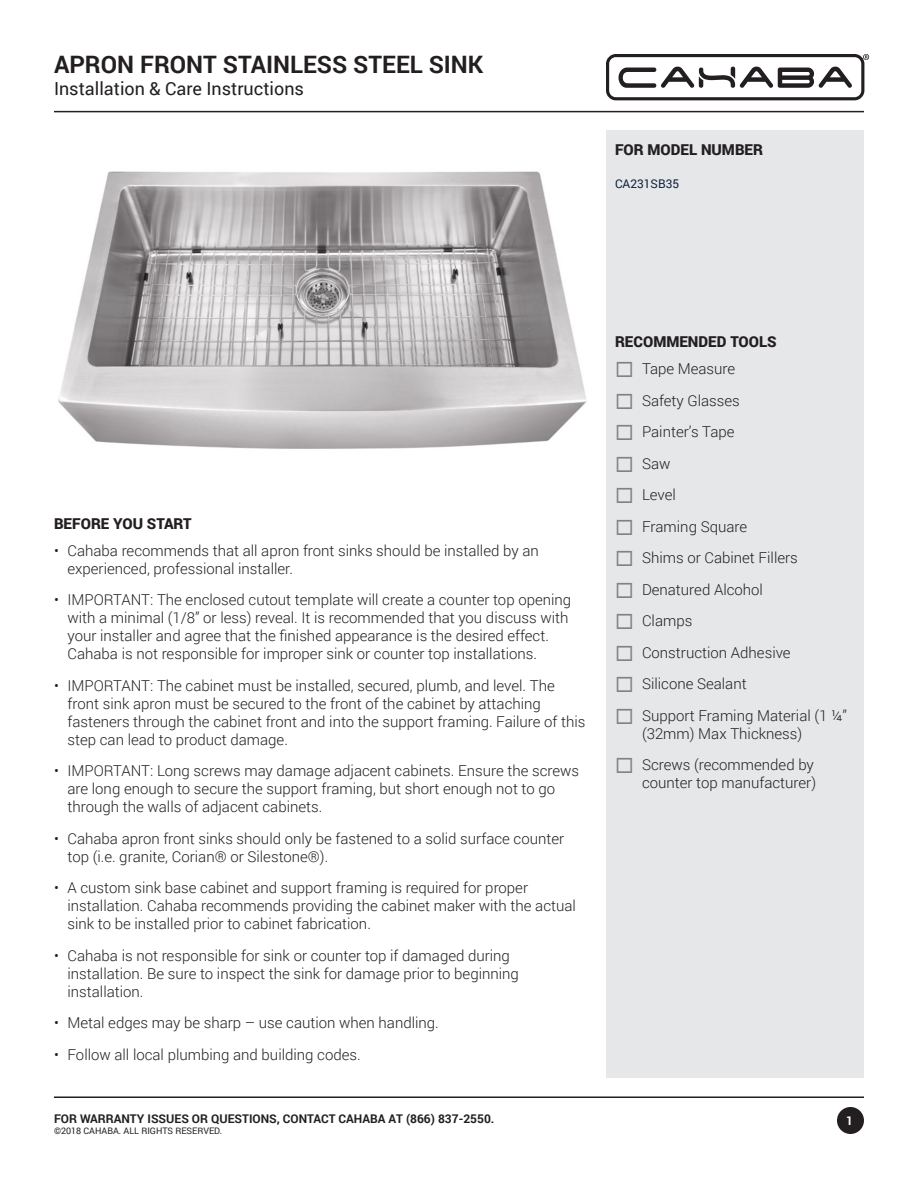
<style>
.page{position:relative;width:918px;height:1188px;background:#fff}
.page>*{position:absolute;margin:0;border:0;box-sizing:border-box;transform-origin:0 0}
.Product_Category{font:700 24px "Roboto";color:#231f20}
.Document_Description{font:18px "Roboto";color:#231f20}
.t1{font:300 15px/18px "Roboto";color:#231f20}
.Section_Header_-_Int{font:900 15px "Roboto";color:#231f20}
.Model_Number_Caption{font:700 12px "Roboto";color:#231f20}
.TABLE_COPY_-_Product{font:12px "Roboto";color:#0e223d}
.t2{font:700 12px "Roboto";color:#fff}
.Model_Number_Caption-2{font:9px "Roboto";color:#231f20}
</style>
<div class="page">
<div style="left:606px;top:130px;width:258px;height:948px;background:#e6e7e9"></div>
<svg style="left:606px;top:54px;width:263px;height:46px"></svg>
<hr style="left:54px;top:111px;width:810px;height:1px;background:#231f20">
<hr style="left:54px;top:1096px;width:810px;height:2px;background:#231f20">
<div style="left:837px;top:1107px;width:27px;height:27px;background:#231f20;border-radius:50%"></div>
<img style="left:58px;top:171px;width:529px;height:278px">
<p class="Product_Category" style="left:54px;top:48px;width:431px">APRON FRONT STAINLESS STEEL SINK</p>
<p class="Document_Description" style="left:54px;top:76px;width:252px">Installation &amp; Care Instructions</p>
<p class="Section_Header_-_Int" style="left:615px;top:139px;width:150px">FOR MODEL NUMBER</p>
<p class="TABLE_COPY_-_Product" style="left:615px;top:175px;width:66px">CA231SB35</p>
<p class="Section_Header_-_Int" style="left:54px;top:513px;width:139px">BEFORE YOU START</p>
<p class="t1" style="left:68px;top:541px;width:473px;text-indent:-14px">• Cahaba recommends that all apron front sinks should be installed by an experienced, professional installer.</p>
<p class="t1" style="left:68px;top:590px;width:505px;text-indent:-14px">• IMPORTANT: The enclosed cutout template will create a counter top opening with a minimal (1/8” or less) reveal. It is recommended that you discuss with your installer and agree that the finished appearance is the desired effect.<br>Cahaba is not responsible for improper sink or counter top installations.</p>
<p class="t1" style="left:68px;top:676px;width:520px;text-indent:-14px">• IMPORTANT: The cabinet must be installed, secured, plumb, and level. The front sink apron must be secured to the front of the cabinet by attaching fasteners through the cabinet front and into the support framing. Failure of this step can lead to product damage.</p>
<p class="t1" style="left:68px;top:761px;width:513px;text-indent:-14px">• IMPORTANT: Long screws may damage adjacent cabinets. Ensure the screws are long enough to secure the support framing, but short enough not to go through the walls of adjacent cabinets.</p>
<p class="t1" style="left:68px;top:829px;width:498px;text-indent:-14px">• Cahaba apron front sinks should only be fastened to a solid surface counter top (i.e. granite, Corian® or Silestone®).</p>
<p class="t1" style="left:68px;top:878px;width:510px;text-indent:-14px">• A custom sink base cabinet and support framing is required for proper installation. Cahaba recommends providing the cabinet maker with the actual sink to be installed prior to cabinet fabrication.</p>
<p class="t1" style="left:68px;top:946px;width:453px;text-indent:-14px">• Cahaba is not responsible for sink or counter top if damaged during installation. Be sure to inspect the sink for damage prior to beginning installation.</p>
<p class="t1" style="left:54px;top:1013px;width:386px">• Metal edges may be sharp – use caution when handling.</p>
<p class="t1" style="left:54px;top:1045px;width:308px">• Follow all local plumbing and building codes.</p>
<p class="Model_Number_Caption" style="left:54px;top:1110px;width:442px">FOR WARRANTY ISSUES OR QUESTIONS, CONTACT CAHABA AT (866) 837-2550.</p>
<p class="Model_Number_Caption-2" style="left:54px;top:1124px;width:170px">©2018 CAHABA. ALL RIGHTS RESERVED.</p>
<p class="Section_Header_-_Int" style="left:615px;top:331px;width:163px">RECOMMENDED TOOLS</p>
<p class="t1" style="left:642px;top:359px;width:95px">Tape Measure</p>
<p class="t1" style="left:642px;top:391px;width:99px">Safety Glasses</p>
<p class="t1" style="left:642px;top:422px;width:94px">Painter’s Tape</p>
<p class="t1" style="left:642px;top:454px;width:30px">Saw</p>
<p class="t1" style="left:642px;top:485px;width:35px">Level</p>
<p class="t1" style="left:642px;top:517px;width:107px">Framing Square</p>
<p class="t1" style="left:642px;top:548px;width:157px">Shims or Cabinet Fillers</p>
<p class="t1" style="left:642px;top:580px;width:123px">Denatured Alcohol</p>
<p class="t1" style="left:642px;top:611px;width:52px">Clamps</p>
<p class="t1" style="left:642px;top:643px;width:150px">Construction Adhesive</p>
<p class="t1" style="left:642px;top:674px;width:106px">Silicone Sealant</p>
<p class="t1" style="left:642px;top:706px;width:207px">Support Framing Material (1 ¼” (32mm) Max Thickness)</p>
<p class="t1" style="left:642px;top:755px;width:176px">Screws (recommended by counter top manufacturer)</p>
<p class="t2" style="left:846px;top:1113px;width:8px">1</p>
</div>
